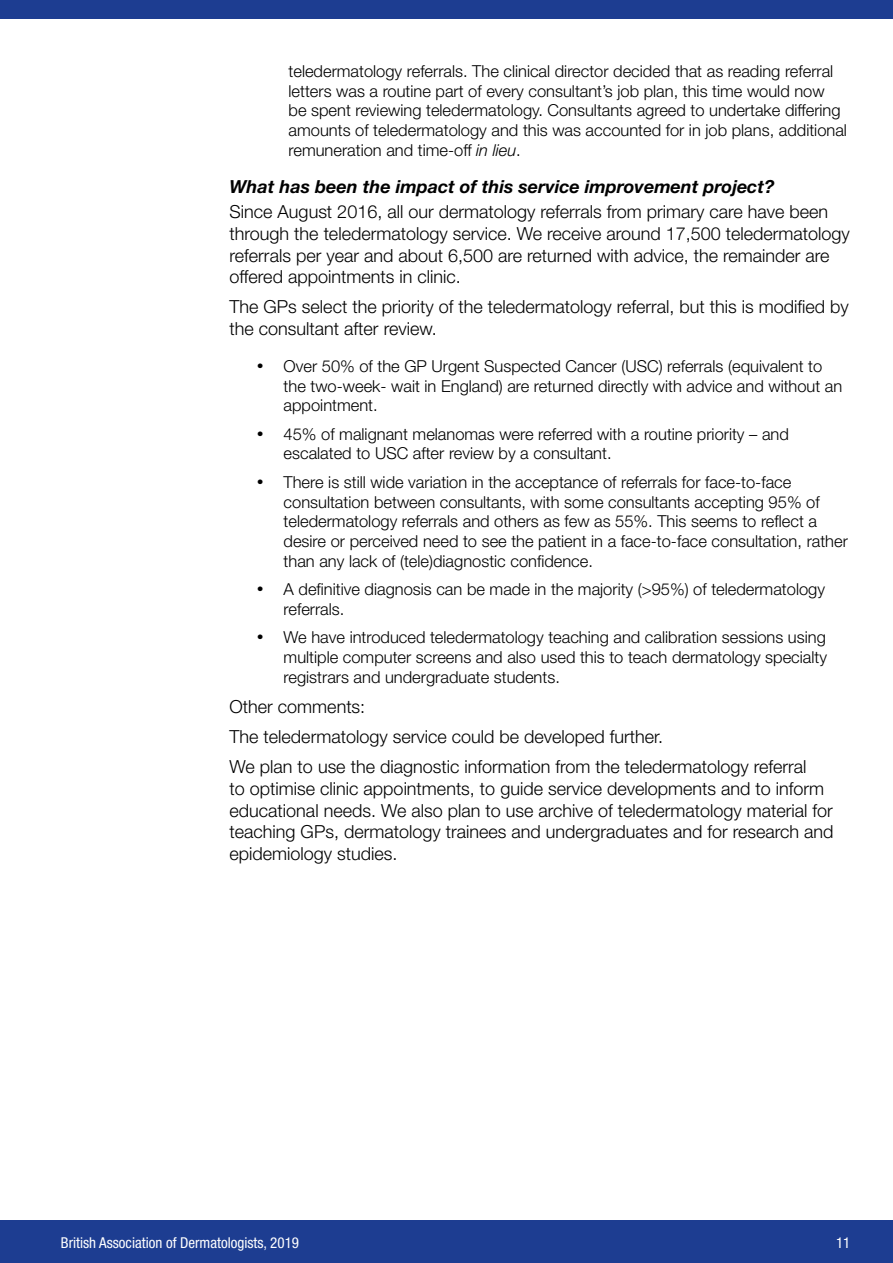
<style>
.page{position:relative;width:893px;height:1263px;background:#fff}
.page>*{position:absolute;margin:0;border:0;box-sizing:border-box;transform-origin:0 0}
.t1{font:300 18px/21.6px "Helvetica Neue";color:#000}
.t2{font:italic 700 18px "Helvetica Neue";color:#000}
.t3{font:300 16.5px/19.8px "Helvetica Neue";color:#000}
.t4{font:condensed 15px "Helvetica Neue";color:#fff}
.s1{font-style:italic}
</style>
<div class="page">
<div style="left:0;top:1220px;width:893px;height:43px;background:#1d3d91"></div>
<div style="left:0;top:0;width:893px;height:19px;background:#1d3d91"></div>
<p class="t3" style="left:289px;top:61px;width:560px">teledermatology referrals. The clinical director decided that as reading referral letters was a routine part of every consultant’s job plan, this time would now<br>be spent reviewing teledermatology. Consultants agreed to undertake differing amounts of teledermatology and this was accounted for in job plans, additional remuneration and time-off <span class="s1">in lieu</span>.</p>
<p class="t2" style="left:230px;top:175px;width:546px">What has been the impact of this service improvement project?</p>
<p class="t1" style="left:230px;top:201px;width:622px">Since August 2016, all our dermatology referrals from primary care have been through the teledermatology service. We receive around 17,500 teledermatology referrals per year and about 6,500 are returned with advice, the remainder are offered appointments in clinic.</p>
<p class="t1" style="left:230px;top:296px;width:621px">The GPs select the priority of the teledermatology referral, but this is modified by the consultant after review.</p>
<p class="t3" style="left:284px;top:356px;width:560px;text-indent:-27px">• Over 50% of the GP Urgent Suspected Cancer (USC) referrals (equivalent to the two-week- wait in England) are returned directly with advice and without an appointment.</p>
<p class="t3" style="left:284px;top:423px;width:507px;text-indent:-27px">• 45% of malignant melanomas were referred with a routine priority – and escalated to USC after review by a consultant.</p>
<p class="t3" style="left:284px;top:472px;width:566px;text-indent:-27px">• There is still wide variation in the acceptance of referrals for face-to-face consultation between consultants, with some consultants accepting 95% of teledermatology referrals and others as few as 55%. This seems to reflect a desire or perceived need to see the patient in a face-to-face consultation, rather than any lack of (tele)diagnostic confidence.</p>
<p class="t3" style="left:284px;top:579px;width:543px;text-indent:-27px">• A definitive diagnosis can be made in the majority (&gt;95%) of teledermatology referrals.</p>
<p class="t3" style="left:284px;top:627px;width:545px;text-align:justify;text-indent:-27px">• We have introduced teledermatology teaching and calibration sessions using multiple computer screens and also used this to teach dermatology specialty registrars and undergraduate students.</p>
<p class="t1" style="left:230px;top:691px;width:578px;line-height:30.2px">Other comments:<br>The teledermatology service could be developed further.<br>We plan to use the diagnostic information from the teledermatology referral</p>
<p class="t1" style="left:230px;top:777px;width:605px">to optimise clinic appointments, to guide service developments and to inform educational needs. We also plan to use archive of teledermatology material for teaching GPs, dermatology trainees and undergraduates and for research and epidemiology studies.</p>
<p class="t4" style="left:61px;top:1234px;width:240px">British Association of Dermatologists, 2019</p>
<p class="t4" style="left:836px;top:1234px;width:16px">11</p>
</div>
